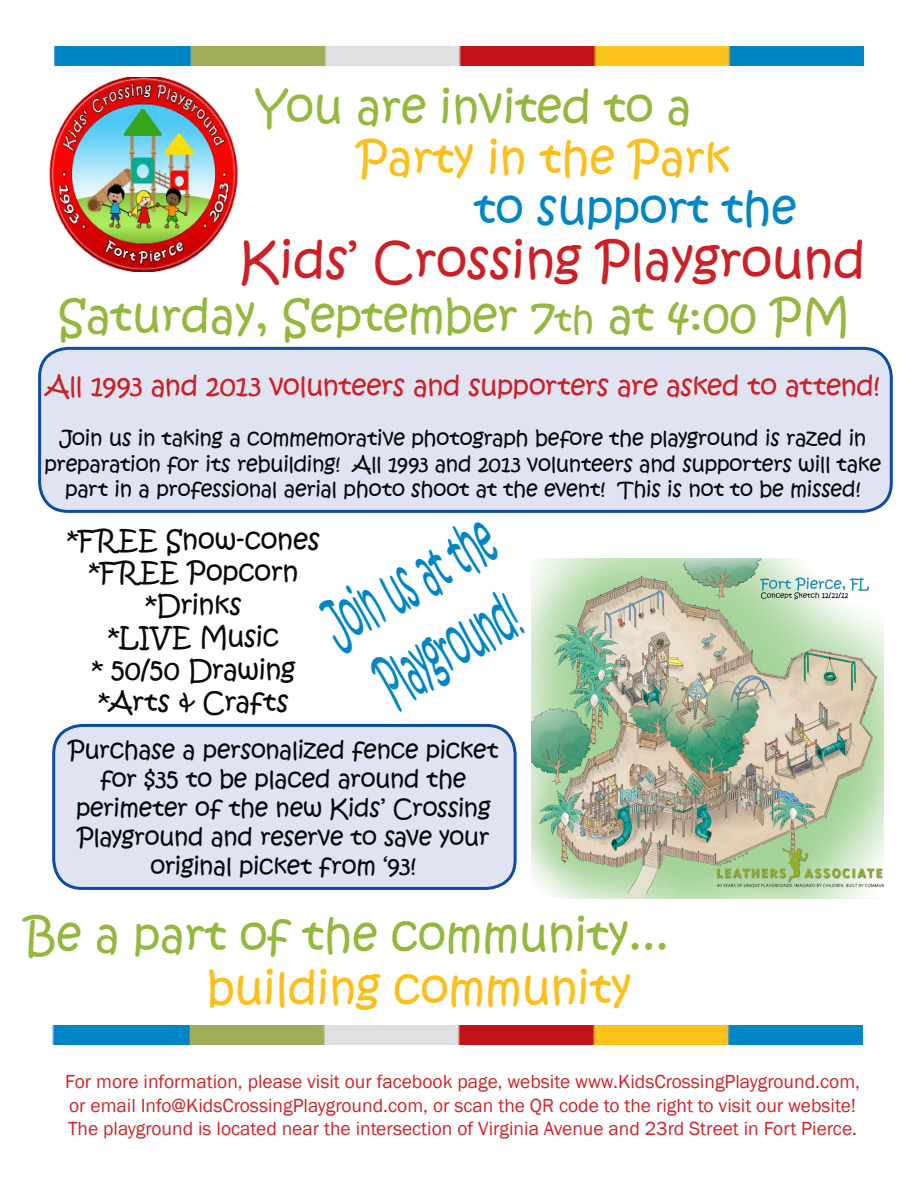
<style>
.page{position:relative;width:918px;height:1188px;background:#fff}
.page>*{position:absolute;margin:0;border:0;box-sizing:border-box;transform-origin:0 0}
.t1{font:64.5px/77.4px "Kristen ITC";color:#0086c5;scale:.44 1}
.t2{font:49.5px "Kristen ITC";color:#cd2026}
.t3{font:45px "Kristen ITC";color:#94b83d}
.t4{font:45px "Kristen ITC";color:#fdbe18}
.t5{font:45px "Kristen ITC";color:#0086c5}
.t6{font:27px "Kristen ITC";letter-spacing:-.01em;color:#08080d}
.t7{font:27px "Kristen ITC";letter-spacing:-.015em;color:#cd2026}
.t8{font:24px/28.8px "Kristen ITC";letter-spacing:-.015em;color:#08080d;text-align:center}
.t9{font:21px/25.2px "Kristen ITC";letter-spacing:-.015em;color:#08080d;text-align:center}
.t10{font:19.5px "Franklin Gothic";color:#d1232a}
.s1{font-size:36px}
</style>
<div class="page">
<img style="left:54px;top:46px;width:810px;height:19px">
<img style="left:52px;top:1025px;width:810px;height:19px">
<div style="left:40px;top:348px;width:851px;height:163px;background:#e0e4f2;border-radius:28px"></div>
<div style="left:38px;top:347px;width:855px;height:166px;border:3px solid #0d4da1;border-radius:28px"></div>
<img style="left:49px;top:77px;width:189px;height:194px">
<img style="left:531px;top:558px;width:353px;height:341px">
<div style="left:54px;top:725px;width:461px;height:163px;background:#e0e4f2;border-radius:28px"></div>
<div style="left:52px;top:724px;width:465px;height:166px;border:3px solid #0d4da1;border-radius:28px"></div>
<p class="t3" style="left:256px;top:77px;width:438px">You are invited to a</p>
<p class="t4" style="left:356px;top:128px;width:376px">Party in the Park</p>
<p class="t5" style="left:475px;top:179px;width:324px">to support the</p>
<p class="t2" style="left:239px;top:228px;width:628px">Kids’ Crossing Playground</p>
<p class="t3" style="left:58px;top:287px;width:793px">Saturday, September 7<span class="s1">th</span> at 4:00 PM</p>
<p class="t7" style="left:46px;top:368px;width:836px">All 1993 and 2013 volunteers and supporters are asked to attend!</p>
<p class="t9" style="left:45px;top:426px;width:838px">Join us in taking a commemorative photograph before the playground is razed in preparation for its rebuilding! All 1993 and 2013 volunteers and supporters will take part in a professional aerial photo shoot at the event! This is not to be missed!</p>
<p class="t6" style="left:67px;top:522px;width:255px">*FREE Snow-cones</p>
<p class="t6" style="left:88px;top:555px;width:212px">*FREE Popcorn</p>
<p class="t6" style="left:145px;top:587px;width:98px">*Drinks</p>
<p class="t6" style="left:108px;top:619px;width:173px">*LIVE Music</p>
<p class="t6" style="left:92px;top:652px;width:205px">* 50/50 Drawing</p>
<p class="t6" style="left:98px;top:684px;width:192px">*Arts &amp; Crafts</p>
<p class="t8" style="left:68px;top:737px;width:432px">Purchase a personalized fence picket for $35 to be placed around the perimeter of the new Kids’ Crossing<br>Playground and reserve to save your original picket from ‘93!</p>
<p class="t1" style="left:310px;top:597px;width:430px;rotate:-30deg">Join us at the<br>Playground!</p>
<p class="t3" style="left:25px;top:906px;width:645px">Be a part of the community...</p>
<p class="t4" style="left:207px;top:959px;width:426px">building community</p>
<p class="t10" style="left:65px;top:1070px;width:796px">For more information, please visit our facebook page, website www.KidsCrossingPlayground.com,</p>
<p class="t10" style="left:69px;top:1093px;width:789px">or email Info@KidsCrossingPlayground.com, or scan the QR code to the right to visit our website!</p>
<p class="t10" style="left:68px;top:1116px;width:790px">The playground is located near the intersection of Virginia Avenue and 23rd Street in Fort Pierce.</p>
</div>
